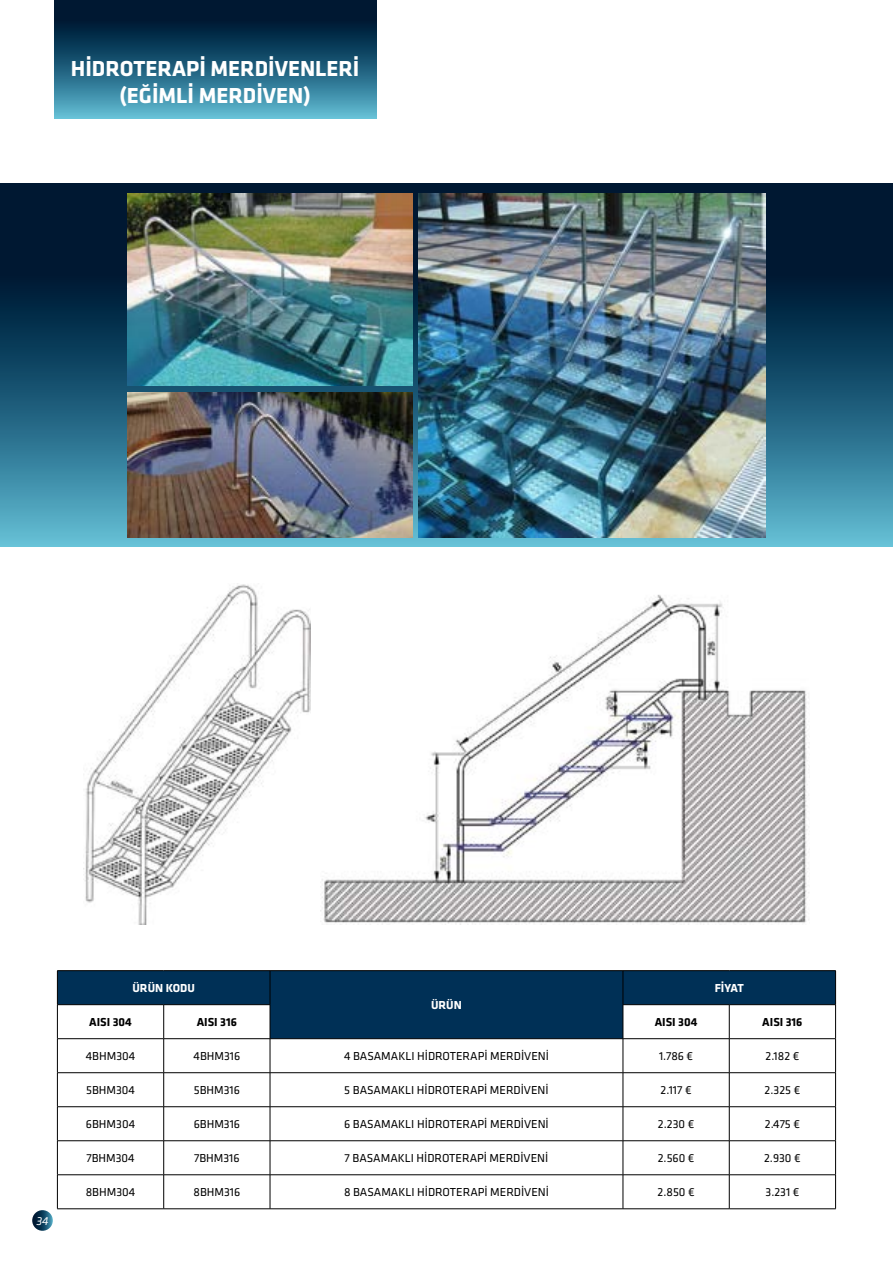
<style>
.page{position:relative;width:893px;height:1263px;background:#fff}
.page>*{position:absolute;margin:0;border:0;box-sizing:border-box;transform-origin:0 0}
.t1{font:700 22.5px/27px "Klavika";color:#fff;text-align:center}
.t2{font:12px "Klavika";color:#000}
.t3{font:700 12px "Klavika";color:#000}
.t4{font:700 12px "Klavika";color:#fff}
.t5{font:italic 12px "Klavika";color:#fff}
</style>
<div class="page">
<svg style="left:32px;top:1210px;width:21px;height:21px"></svg>
<svg style="left:0;top:184px;width:893px;height:363px;background:#1f546f"></svg>
<svg style="left:54px;top:0;width:322px;height:118px;background:#1f5772"></svg>
<svg style="left:58px;top:971px;width:777px;height:67px;fill:#003056"></svg>
<hr style="left:57px;top:970px;width:107px;height:1px;background:#000">
<hr style="left:57px;top:971px;width:1px;height:33px;background:#000">
<hr style="left:164px;top:970px;width:106px;height:1px;background:#000">
<hr style="left:57px;top:1004px;width:107px;height:1px;background:#000">
<hr style="left:57px;top:1005px;width:1px;height:33px;background:#000">
<hr style="left:164px;top:1004px;width:106px;height:1px;background:#000">
<hr style="left:163px;top:1005px;width:1px;height:33px;background:#000">
<hr style="left:270px;top:1005px;width:1px;height:33px;background:#000">
<hr style="left:57px;top:1038px;width:107px;height:1px;background:#000">
<hr style="left:57px;top:1039px;width:1px;height:33px;background:#000">
<hr style="left:164px;top:1038px;width:106px;height:1px;background:#000">
<hr style="left:163px;top:1039px;width:1px;height:33px;background:#000">
<hr style="left:270px;top:1038px;width:353px;height:1px;background:#000">
<hr style="left:270px;top:1039px;width:1px;height:33px;background:#000">
<hr style="left:623px;top:1038px;width:106px;height:1px;background:#000">
<hr style="left:623px;top:1039px;width:1px;height:33px;background:#000">
<hr style="left:729px;top:1038px;width:107px;height:1px;background:#000">
<hr style="left:729px;top:1039px;width:1px;height:33px;background:#000">
<hr style="left:835px;top:1039px;width:1px;height:33px;background:#000">
<hr style="left:270px;top:1174px;width:353px;height:1px;background:#000">
<hr style="left:270px;top:970px;width:353px;height:1px;background:#000">
<hr style="left:270px;top:971px;width:1px;height:33px;background:#000">
<hr style="left:623px;top:970px;width:106px;height:1px;background:#000">
<hr style="left:623px;top:971px;width:1px;height:33px;background:#000">
<hr style="left:729px;top:970px;width:107px;height:1px;background:#000">
<hr style="left:835px;top:971px;width:1px;height:33px;background:#000">
<hr style="left:57px;top:1072px;width:107px;height:1px;background:#000">
<hr style="left:57px;top:1073px;width:1px;height:33px;background:#000">
<hr style="left:164px;top:1072px;width:106px;height:1px;background:#000">
<hr style="left:163px;top:1073px;width:1px;height:33px;background:#000">
<hr style="left:270px;top:1072px;width:353px;height:1px;background:#000">
<hr style="left:270px;top:1073px;width:1px;height:33px;background:#000">
<hr style="left:623px;top:1072px;width:106px;height:1px;background:#000">
<hr style="left:623px;top:1073px;width:1px;height:33px;background:#000">
<hr style="left:729px;top:1072px;width:107px;height:1px;background:#000">
<hr style="left:729px;top:1073px;width:1px;height:33px;background:#000">
<hr style="left:835px;top:1073px;width:1px;height:33px;background:#000">
<hr style="left:57px;top:1106px;width:107px;height:1px;background:#000">
<hr style="left:57px;top:1107px;width:1px;height:33px;background:#000">
<hr style="left:164px;top:1106px;width:106px;height:1px;background:#000">
<hr style="left:163px;top:1107px;width:1px;height:33px;background:#000">
<hr style="left:270px;top:1106px;width:353px;height:1px;background:#000">
<hr style="left:270px;top:1107px;width:1px;height:33px;background:#000">
<hr style="left:623px;top:1106px;width:106px;height:1px;background:#000">
<hr style="left:623px;top:1107px;width:1px;height:33px;background:#000">
<hr style="left:729px;top:1106px;width:107px;height:1px;background:#000">
<hr style="left:729px;top:1107px;width:1px;height:33px;background:#000">
<hr style="left:835px;top:1107px;width:1px;height:33px;background:#000">
<hr style="left:57px;top:1140px;width:107px;height:1px;background:#000">
<hr style="left:57px;top:1141px;width:1px;height:33px;background:#000">
<hr style="left:164px;top:1140px;width:106px;height:1px;background:#000">
<hr style="left:163px;top:1141px;width:1px;height:33px;background:#000">
<hr style="left:270px;top:1140px;width:353px;height:1px;background:#000">
<hr style="left:270px;top:1141px;width:1px;height:33px;background:#000">
<hr style="left:623px;top:1140px;width:106px;height:1px;background:#000">
<hr style="left:623px;top:1141px;width:1px;height:33px;background:#000">
<hr style="left:729px;top:1140px;width:107px;height:1px;background:#000">
<hr style="left:729px;top:1141px;width:1px;height:33px;background:#000">
<hr style="left:835px;top:1141px;width:1px;height:33px;background:#000">
<hr style="left:57px;top:1174px;width:107px;height:1px;background:#000">
<hr style="left:57px;top:1175px;width:1px;height:33px;background:#000">
<hr style="left:164px;top:1174px;width:106px;height:1px;background:#000">
<hr style="left:163px;top:1175px;width:1px;height:33px;background:#000">
<hr style="left:270px;top:1175px;width:1px;height:33px;background:#000">
<hr style="left:623px;top:1174px;width:106px;height:1px;background:#000">
<hr style="left:623px;top:1175px;width:1px;height:33px;background:#000">
<hr style="left:729px;top:1174px;width:107px;height:1px;background:#000">
<hr style="left:729px;top:1175px;width:1px;height:33px;background:#000">
<hr style="left:835px;top:1175px;width:1px;height:33px;background:#000">
<hr style="left:57px;top:1208px;width:107px;height:1px;background:#000">
<hr style="left:164px;top:1208px;width:106px;height:1px;background:#000">
<hr style="left:270px;top:1208px;width:353px;height:1px;background:#000">
<hr style="left:623px;top:1208px;width:106px;height:1px;background:#000">
<hr style="left:729px;top:1208px;width:107px;height:1px;background:#000">
<hr style="left:623px;top:1004px;width:106px;height:1px;background:#000">
<hr style="left:729px;top:1004px;width:107px;height:1px;background:#000">
<hr style="left:623px;top:1005px;width:1px;height:33px;background:#000">
<hr style="left:729px;top:1005px;width:1px;height:33px;background:#000">
<hr style="left:835px;top:1005px;width:1px;height:33px;background:#000">
<img style="left:127px;top:393px;width:286px;height:144px">
<img style="left:419px;top:194px;width:347px;height:343px">
<img style="left:127px;top:194px;width:286px;height:192px">
<img style="left:83px;top:583px;width:228px;height:341px">
<img style="left:320px;top:594px;width:489px;height:330px">
<h1 class="t1" style="left:71px;top:55px;width:290px">HİDROTERAPİ MERDİVENLERİ (EĞİMLİ MERDİVEN)</h1>
<p class="t5" style="left:36px;top:1214px;width:14px">34</p>
<p class="t4" style="left:132px;top:982px;width:64px">ÜRÜN KODU</p>
<p class="t4" style="left:431px;top:999px;width:32px">ÜRÜN</p>
<p class="t4" style="left:715px;top:982px;width:31px">FİYAT</p>
<p class="t3" style="left:89px;top:1016px;width:44px">AISI 304</p>
<p class="t3" style="left:197px;top:1016px;width:42px">AISI 316</p>
<p class="t3" style="left:655px;top:1016px;width:44px">AISI 304</p>
<p class="t3" style="left:762px;top:1016px;width:42px">AISI 316</p>
<p class="t2" style="left:86px;top:1050px;width:51px">4BHM304</p>
<p class="t2" style="left:194px;top:1050px;width:48px">4BHM316</p>
<p class="t2" style="left:344px;top:1050px;width:206px">4 BASAMAKLI HİDROTERAPİ MERDİVENİ</p>
<p class="t2" style="left:659px;top:1050px;width:36px">1.786 €</p>
<p class="t2" style="left:765px;top:1050px;width:35px">2.182 €</p>
<p class="t2" style="left:86px;top:1084px;width:50px">5BHM304</p>
<p class="t2" style="left:194px;top:1084px;width:48px">5BHM316</p>
<p class="t2" style="left:344px;top:1084px;width:206px">5 BASAMAKLI HİDROTERAPİ MERDİVENİ</p>
<p class="t2" style="left:661px;top:1084px;width:33px">2.117 €</p>
<p class="t2" style="left:765px;top:1084px;width:37px">2.325 €</p>
<p class="t2" style="left:86px;top:1118px;width:51px">6BHM304</p>
<p class="t2" style="left:194px;top:1118px;width:48px">6BHM316</p>
<p class="t2" style="left:344px;top:1118px;width:206px">6 BASAMAKLI HİDROTERAPİ MERDİVENİ</p>
<p class="t2" style="left:658px;top:1118px;width:38px">2.230 €</p>
<p class="t2" style="left:765px;top:1118px;width:37px">2.475 €</p>
<p class="t2" style="left:86px;top:1152px;width:50px">7BHM304</p>
<p class="t2" style="left:194px;top:1152px;width:47px">7BHM316</p>
<p class="t2" style="left:345px;top:1152px;width:205px">7 BASAMAKLI HİDROTERAPİ MERDİVENİ</p>
<p class="t2" style="left:658px;top:1152px;width:38px">2.560 €</p>
<p class="t2" style="left:764px;top:1152px;width:38px">2.930 €</p>
<p class="t2" style="left:86px;top:1186px;width:51px">8BHM304</p>
<p class="t2" style="left:194px;top:1186px;width:48px">8BHM316</p>
<p class="t2" style="left:344px;top:1186px;width:206px">8 BASAMAKLI HİDROTERAPİ MERDİVENİ</p>
<p class="t2" style="left:658px;top:1186px;width:39px">2.850 €</p>
<p class="t2" style="left:765px;top:1186px;width:35px">3.231 €</p>
</div>
